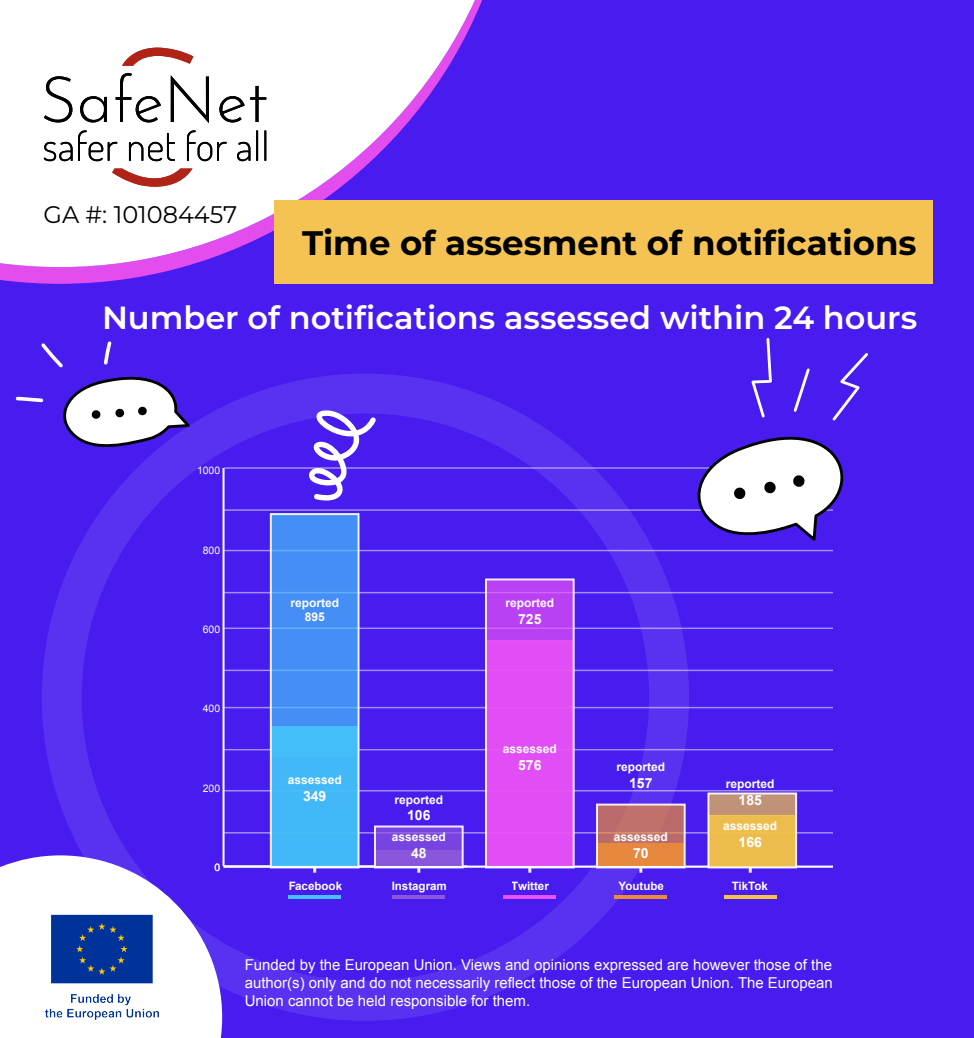
<style>
.page{position:relative;width:974px;height:1038px;background:#481bef}
.page>*{position:absolute;margin:0;border:0;box-sizing:border-box;transform-origin:0 0}
.t1{font:700 34px "Montserrat";color:#000}
.t2{font:600 32px "Montserrat";color:#fff}
.t3{font:24px "Montserrat";color:#000}
.t4{font:15px/18px "Arial";color:#fff;text-align:justify}
.t5{font:700 14px "Arial";color:#fff}
.t6{font:700 12px/14.4px "Arial";color:#fff;text-align:center}
.t7{font:700 11.6px "Arial";color:#fff}
.t8{font:10.4px "Arial";color:#fff}
</style>
<div class="page">
<svg style="left:0;top:0;width:482px;height:284px"></svg>
<svg style="left:0;top:0;width:475px;height:267px;fill:#fff"></svg>
<svg style="left:44px;top:48px;width:222px;height:139px;background:#e1dbdb"></svg>
<hr style="left:224px;top:790px;width:609px;height:1px;background:#fff">
<hr style="left:224px;top:707px;width:609px;height:1px;background:#fff">
<hr style="left:224px;top:628px;width:609px;height:1px;background:#fff">
<hr style="left:224px;top:550px;width:609px;height:1px;background:#fff">
<hr style="left:224px;top:467px;width:609px;height:2px;background:#fff">
<hr style="left:224px;top:832px;width:609px;height:2px;background:#fff">
<hr style="left:224px;top:749px;width:609px;height:1px;background:#fff">
<hr style="left:224px;top:670px;width:609px;height:1px;background:#fff">
<hr style="left:224px;top:592px;width:609px;height:1px;background:#fff">
<hr style="left:224px;top:509px;width:609px;height:2px;background:#fff">
<div style="left:42px;top:374px;width:647px;height:647px;border:40px solid #fff;border-radius:50%"></div>
<svg style="left:0;top:855px;width:222px;height:183px;fill:#fff"></svg>
<div style="left:274px;top:201px;width:658px;height:83px;background:#f5c354"></div>
<svg style="left:309px;top:410px;width:67px;height:91px"></svg>
<svg style="left:682px;top:338px;width:186px;height:203px"></svg>
<img style="left:39px;top:903px;width:126px;height:127px">
<svg style="left:16px;top:341px;width:178px;height:111px"></svg>
<hr style="left:223px;top:468px;width:2px;height:398px;background:#fff">
<hr style="left:224px;top:866px;width:609px;height:2px;background:#fff">
<svg style="left:313px;top:868px;width:3px;height:5px"></svg>
<svg style="left:417px;top:868px;width:3px;height:5px"></svg>
<svg style="left:528px;top:868px;width:3px;height:5px"></svg>
<svg style="left:639px;top:868px;width:3px;height:5px"></svg>
<svg style="left:749px;top:868px;width:3px;height:5px"></svg>
<hr style="left:289px;top:896px;width:52px;height:3px;background:#43c1f9">
<hr style="left:393px;top:896px;width:52px;height:3px;background:#8c57dc">
<hr style="left:504px;top:896px;width:52px;height:3px;background:#ea51f6">
<hr style="left:615px;top:896px;width:52px;height:3px;background:#ee8d34">
<hr style="left:724px;top:896px;width:52px;height:3px;background:#f5c644">
<hr style="left:224px;top:865px;width:243px;height:2px;background:#fff">
<div style="left:271px;top:726px;width:88px;height:140px;background:#43b8f8"></div>
<svg style="left:377px;top:829px;width:84px;height:22px;background:#7947e0"></svg>
<div style="left:486px;top:641px;width:88px;height:225px;background:#e14ef5"></div>
<div style="left:597px;top:805px;width:88px;height:38px;background:#c1716c"></div>
<div style="left:708px;top:793px;width:88px;height:23px;background:#c09277"></div>
<div style="left:708px;top:816px;width:88px;height:51px;background:#ecbd4c"></div>
<div style="left:707px;top:792px;width:90px;height:76px;border:2px solid #fff"></div>
<div style="left:273px;top:516px;width:84px;height:210px;background:#448ef5"></div>
<div style="left:486px;top:579px;width:88px;height:62px;background:linear-gradient(to right,#ba41f3,#ba41f3)"></div>
<div style="left:270px;top:513px;width:90px;height:355px;border:2px solid #fff"></div>
<div style="left:485px;top:578px;width:90px;height:290px;border:2px solid #fff"></div>
<div style="left:375px;top:851px;width:88px;height:15px;background:#8c57dc"></div>
<div style="left:374px;top:826px;width:90px;height:42px;border:2px solid #fff"></div>
<div style="left:597px;top:843px;width:88px;height:23px;background:#e6883d"></div>
<div style="left:596px;top:804px;width:90px;height:64px;border:2px solid #fff"></div>
<h3 class="t3" style="left:44px;top:198px;width:195px">GA #: 101084457</h3>
<h1 class="t1" style="left:302px;top:220px;width:616px">Time of assesment of notifications</h1>
<h2 class="t2" style="left:102px;top:296px;width:817px">Number of notifications assessed within 24 hours</h2>
<p class="t8" style="left:197px;top:464px;width:25px">1000</p>
<p class="t8" style="left:203px;top:543px;width:19px">800</p>
<p class="t8" style="left:203px;top:623px;width:19px">600</p>
<p class="t6" style="left:290px;top:596px;width:50px">reported<br>895</p>
<p class="t6" style="left:505px;top:596px;width:50px">reported</p>
<p class="t5" style="left:518px;top:609px;width:25px">725</p>
<p class="t8" style="left:203px;top:702px;width:19px">400</p>
<p class="t8" style="left:203px;top:781px;width:19px">200</p>
<p class="t8" style="left:214px;top:860px;width:7px">0</p>
<p class="t6" style="left:288px;top:773px;width:56px">assessed</p>
<p class="t5" style="left:303px;top:786px;width:25px">349</p>
<p class="t6" style="left:394px;top:792px;width:50px">reported</p>
<p class="t5" style="left:407px;top:806px;width:25px">106</p>
<p class="t6" style="left:392px;top:829px;width:56px">assessed</p>
<p class="t5" style="left:411px;top:843px;width:17px">48</p>
<p class="t6" style="left:503px;top:742px;width:56px">assessed</p>
<p class="t5" style="left:518px;top:755px;width:25px">576</p>
<p class="t6" style="left:617px;top:760px;width:50px">reported</p>
<p class="t5" style="left:629px;top:773px;width:25px">157</p>
<p class="t6" style="left:614px;top:829px;width:56px">assessed</p>
<p class="t5" style="left:633px;top:843px;width:17px">70</p>
<p class="t6" style="left:726px;top:777px;width:50px">reported</p>
<p class="t5" style="left:739px;top:790px;width:25px">185</p>
<p class="t6" style="left:723px;top:819px;width:56px">assessed</p>
<p class="t5" style="left:739px;top:832px;width:25px">166</p>
<p class="t7" style="left:288px;top:877px;width:55px">Facebook</p>
<p class="t7" style="left:392px;top:877px;width:57px">Instagram</p>
<p class="t7" style="left:512px;top:877px;width:39px">Twitter</p>
<p class="t7" style="left:619px;top:877px;width:47px">Youtube</p>
<p class="t7" style="left:732px;top:877px;width:38px">TikTok</p>
<p class="t4" style="left:245px;top:956px;width:590px">Funded by the European Union. Views and opinions expressed are however those of the author(s) only and do not necessarily reflect those of the European Union. The European Union cannot be held responsible for them.</p>
</div>
